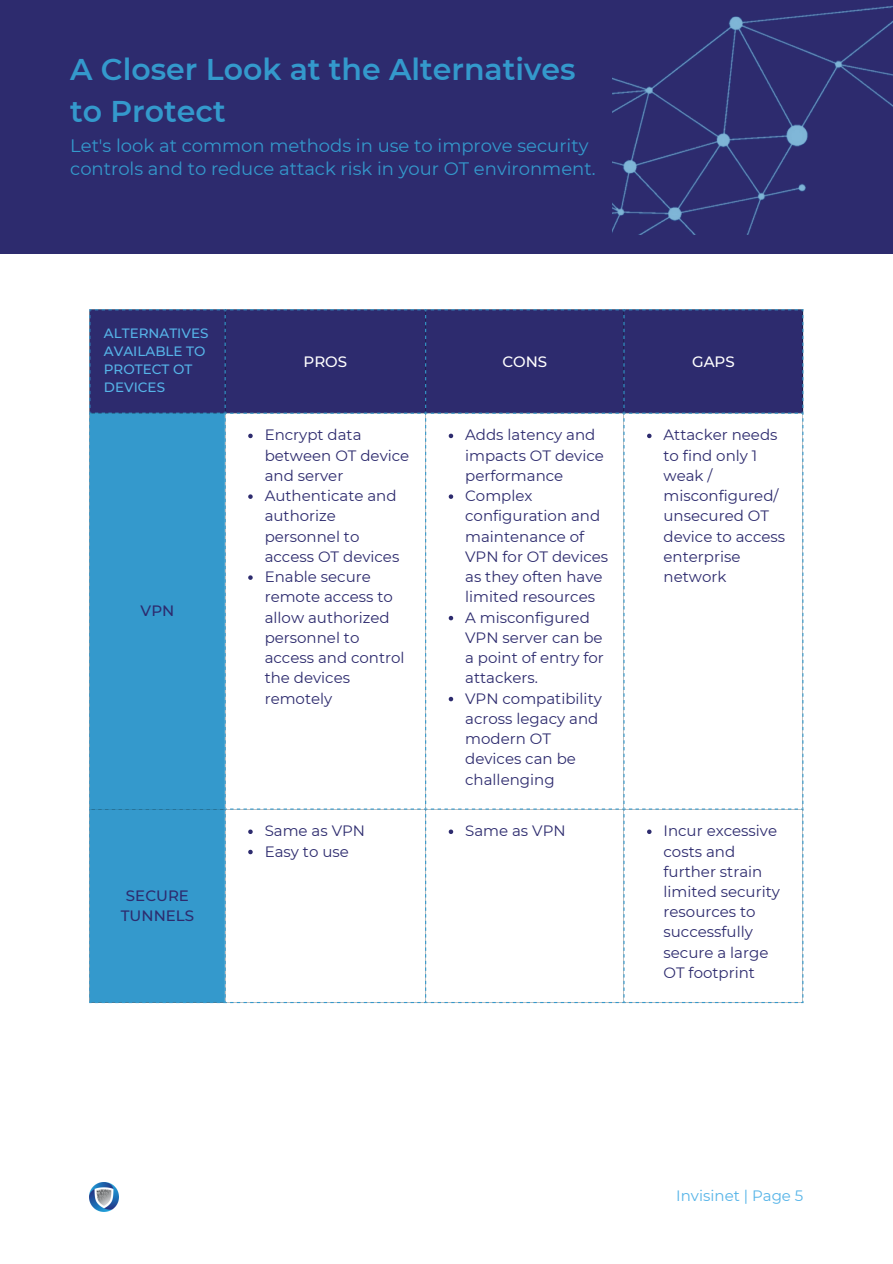
<style>
.page{position:relative;width:893px;height:1264px;background:#fff}
.page>*{position:absolute;margin:0;border:0;box-sizing:border-box;transform-origin:0 0}
.t1{font:600 30px/41.5px "Montserrat";color:#3499cc}
.t2{font:18px/22.5px "Montserrat";color:#3499cc}
.t3{font:15px/20.2px "Montserrat";color:#2d2b6e}
.t4{font:500 15px/20.2px "Montserrat";color:#2d2b6e;text-align:center}
.t5{font:15px "Montserrat";color:#56b4e8}
.t6{font:500 15px "Montserrat";color:#fff}
.t7{font:500 13.5px/18px "Montserrat";color:#56b4e8}
</style>
<div class="page">
<div style="left:0;top:0;width:892px;height:254px;background:#2d2b6e"></div>
<img style="left:89px;top:1182px;width:29px;height:29px">
<svg style="left:89px;top:309px;width:137px;height:694px;background:#3488bd"></svg>
<svg style="left:226px;top:309px;width:200px;height:694px"></svg>
<svg style="left:426px;top:309px;width:198px;height:694px"></svg>
<svg style="left:624px;top:309px;width:179px;height:694px"></svg>
<img style="left:612px;top:6px;width:280px;height:228px">
<p class="t1" style="left:70px;top:48px;width:507px">A Closer Look at the Alternatives to Protect</p>
<p class="t2" style="left:70px;top:134px;width:527px">Let's look at common methods in use to improve security controls and to reduce attack risk in your OT environment.</p>
<p class="t7" style="left:104px;top:324px;width:106px">ALTERNATIVES<br>AVAILABLE TO<br>PROTECT OT<br>DEVICES</p>
<p class="t4" style="left:141px;top:600px;width:35px">VPN</p>
<p class="t4" style="left:121px;top:885px;width:75px">SECURE<br>TUNNELS</p>
<p class="t6" style="left:303px;top:352px;width:45px">PROS</p>
<p class="t6" style="left:502px;top:352px;width:46px">CONS</p>
<p class="t6" style="left:692px;top:352px;width:44px">GAPS</p>
<p class="t3" style="left:265px;top:425px;width:146px">Encrypt data between OT device and server</p>
<p class="t3" style="left:265px;top:485px;width:136px">Authenticate and authorize personnel to access OT devices</p>
<p class="t3" style="left:265px;top:566px;width:141px">Enable secure remote access to allow authorized personnel to access and control the devices remotely</p>
<p class="t3" style="left:265px;top:820px;width:102px">Same as VPN</p>
<p class="t3" style="left:265px;top:841px;width:86px">Easy to use</p>
<p class="t3" style="left:465px;top:425px;width:140px">Adds latency and impacts OT device performance</p>
<p class="t3" style="left:465px;top:485px;width:144px">Complex configuration and maintenance of<br>VPN for OT devices as they often have limited resources</p>
<p class="t3" style="left:465px;top:607px;width:140px">A misconfigured<br>VPN server can be a point of entry for attackers.</p>
<p class="t3" style="left:465px;top:688px;width:138px">VPN compatibility across legacy and modern OT devices can be challenging</p>
<p class="t3" style="left:663px;top:425px;width:123px">Attacker needs to find only 1 weak / misconfigured/ unsecured OT device to access enterprise network</p>
<p class="t3" style="left:465px;top:820px;width:102px">Same as VPN</p>
<p class="t3" style="left:663px;top:820px;width:118px">Incur excessive costs and further strain limited security resources to successfully secure a large<br>OT footprint</p>
<p class="t5" style="left:676px;top:1186px;width:129px">Invisinet | Page 5</p>
</div>
